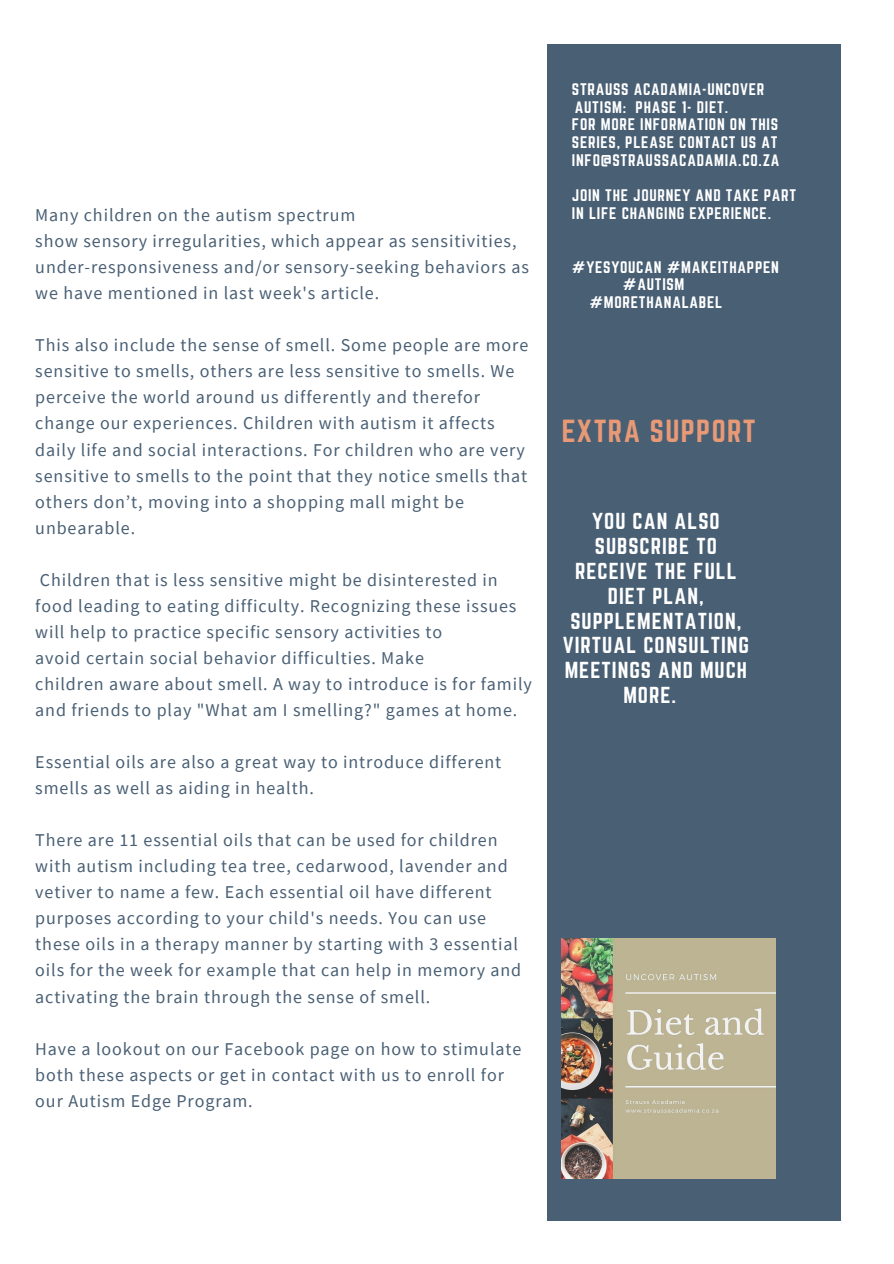
<style>
.page{position:relative;width:894px;height:1264px;background:#fff}
.page>*{position:absolute;margin:0;border:0;box-sizing:border-box;transform-origin:0 0}
.t1{font:28.05px "Norwester";letter-spacing:.05em;color:#e89976}
.t2{font:20.25px "Norwester";letter-spacing:.05em;color:#fff}
.t3{font:18px/26.1px "Source Sans Pro";letter-spacing:.05em;color:#495f74}
.t4{font:14.7px/17.7px "Norwester";letter-spacing:.05em;color:#fff}
</style>
<div class="page">
<div style="left:547px;top:45px;width:292px;height:1175px;background:#495f74"></div>
<img style="left:561px;top:938px;width:214px;height:240px">
<p class="t3" style="left:35px;top:202px;width:495px">Many children on the autism spectrum<br>show sensory irregularities, which appear as sensitivities, under-responsiveness and/or sensory-seeking behaviors as we have mentioned in last week's article.</p>
<p class="t3" style="left:35px;top:332px;width:494px">This also include the sense of smell. Some people are more sensitive to smells, others are less sensitive to smells. We perceive the world around us differently and therefor change our experiences. Children with autism it affects daily life and social interactions. For children who are very sensitive to smells to the point that they notice smells that others don’t, moving into a shopping mall might be unbearable.</p>
<p class="t3" style="left:35px;top:566px;width:498px">Children that is less sensitive might be disinterested in food leading to eating difficulty. Recognizing these issues will help to practice specific sensory activities to<br>avoid certain social behavior difficulties. Make<br>children aware about smell. A way to introduce is for family and friends to play "What am I smelling?" games at home.</p>
<p class="t3" style="left:35px;top:748px;width:467px">Essential oils are also a great way to introduce different smells as well as aiding in health.</p>
<p class="t3" style="left:35px;top:826px;width:487px">There are 11 essential oils that can be used for children with autism including tea tree, cedarwood, lavender and vetiver to name a few. Each essential oil have different purposes according to your child's needs. You can use these oils in a therapy manner by starting with 3 essential oils for the week for example that can help in memory and activating the brain through the sense of smell.</p>
<p class="t3" style="left:35px;top:1035px;width:487px">Have a lookout on our Facebook page on how to stimulate both these aspects or get in contact with us to enroll for our Autism Edge Program.</p>
<p class="t4" style="left:571px;top:81px;width:209px">STRAUSS ACADAMIA-UNCOVER<br>AUTISM: PHASE 1- DIET.<br>FOR MORE INFORMATION ON THIS<br>SERIES, PLEASE CONTACT US AT<br>INFO@STRAUSSACADAMIA.CO.ZA</p>
<p class="t4" style="left:571px;top:187px;width:226px">JOIN THE JOURNEY AND TAKE PART<br>IN LIFE CHANGING EXPERIENCE.</p>
<p class="t4" style="left:571px;top:258px;width:208px">#YESYOUCAN #MAKEITHAPPEN</p>
<p class="t4" style="left:622px;top:276px;width:63px">#AUTISM</p>
<p class="t4" style="left:589px;top:294px;width:134px">#MORETHANALABEL</p>
<h1 class="t1" style="left:561px;top:417px;width:195px">EXTRA SUPPORT</h1>
<p class="t2" style="left:592px;top:511px;width:129px">YOU CAN ALSO</p>
<p class="t2" style="left:594px;top:536px;width:123px">SUBSCRIBE TO</p>
<p class="t2" style="left:575px;top:561px;width:163px">RECEIVE THE FULL</p>
<p class="t2" style="left:607px;top:586px;width:97px">DIET PLAN,</p>
<p class="t2" style="left:570px;top:611px;width:172px">SUPPLEMENTATION,</p>
<p class="t2" style="left:562px;top:635px;width:188px">VIRTUAL CONSULTING</p>
<p class="t2" style="left:564px;top:660px;width:184px">MEETINGS AND MUCH</p>
<p class="t2" style="left:623px;top:685px;width:54px">MORE.</p>
</div>
